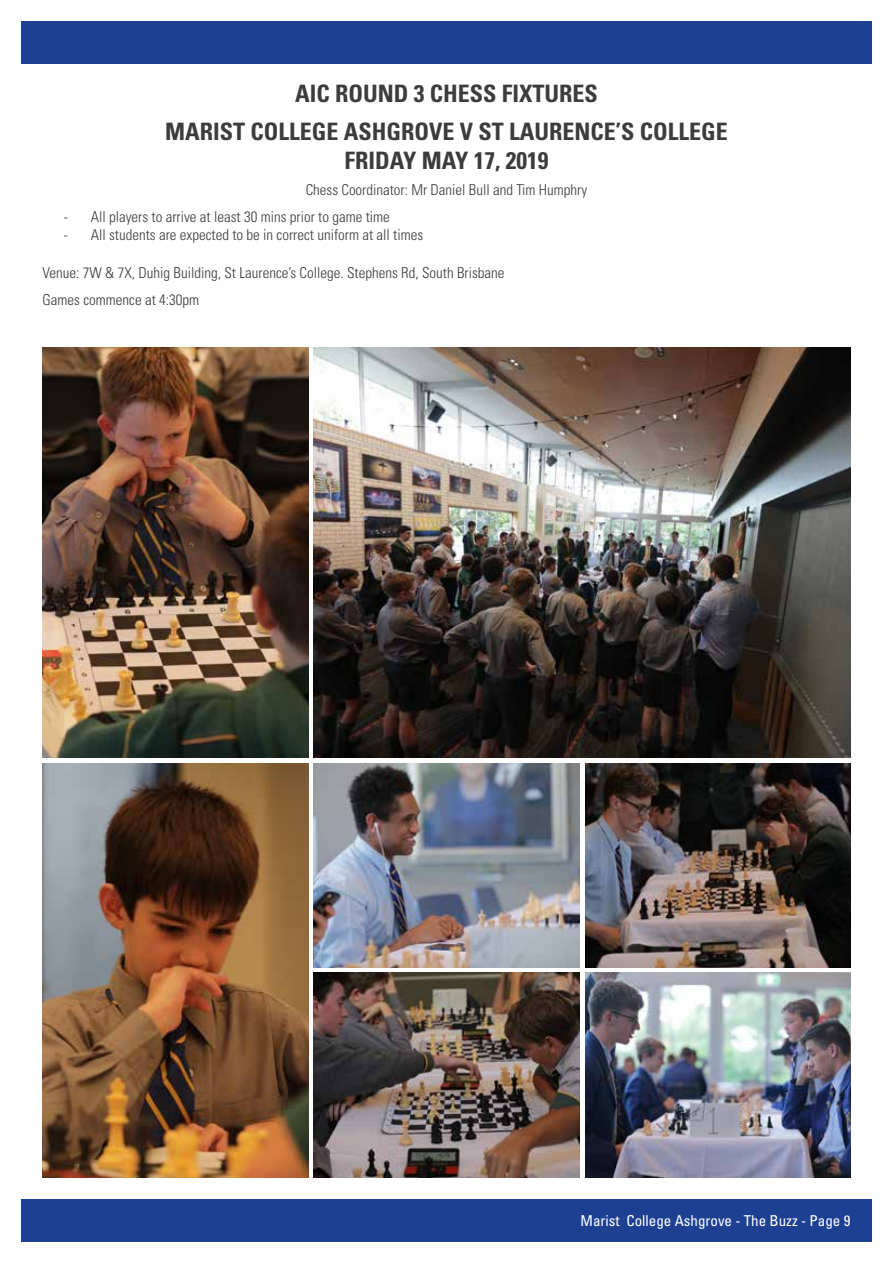
<style>
.page{position:relative;width:893px;height:1263px;background:#fff}
.page>*{position:absolute;margin:0;border:0;box-sizing:border-box;transform-origin:0 0}
.t1{font:700 condensed 24px/37.3px "Univers LT Std";color:#3c3c3b;text-align:center}
.t2{font:300 condensed 15px/26.5px "Univers LT Std";color:#3c3c3b}
.t3{font:condensed 15px "Univers LT Std";color:#fff}
</style>
<div class="page">
<div style="left:21px;top:1199px;width:851px;height:43px;background:#1e4093"></div>
<div style="left:21px;top:21px;width:851px;height:43px;background:#1e4093"></div>
<img style="left:43px;top:348px;width:265px;height:410px">
<img style="left:314px;top:348px;width:536px;height:410px">
<img style="left:43px;top:763px;width:265px;height:414px">
<img style="left:314px;top:763px;width:266px;height:204px">
<img style="left:585px;top:763px;width:265px;height:204px">
<img style="left:314px;top:973px;width:266px;height:204px">
<img style="left:585px;top:973px;width:265px;height:204px">
<h1 class="t1" style="left:165px;top:75px;width:564px">AIC ROUND 3 CHESS FIXTURES<br>MARIST COLLEGE ASHGROVE V ST LAURENCE’S COLLEGE</h1>
<h1 class="t1" style="left:344px;top:141px;width:205px">FRIDAY MAY 17, 2019</h1>
<p class="t2" style="left:306px;top:176px;width:283px">Chess Coordinator: Mr Daniel Bull and Tim Humphry</p>
<p class="t2" style="left:64px;top:203px;width:328px">- All players to arrive at least 30 mins prior to game time</p>
<p class="t2" style="left:64px;top:221px;width:361px">- All students are expected to be in correct uniform at all times</p>
<p class="t2" style="left:43px;top:259px;width:463px">Venue: 7W &amp; 7X, Duhig Building, St Laurence’s College. Stephens Rd, South Brisbane<br>Games commence at 4:30pm</p>
<p class="t3" style="left:580px;top:1211px;width:271px">Marist College Ashgrove - The Buzz - Page 9</p>
</div>
